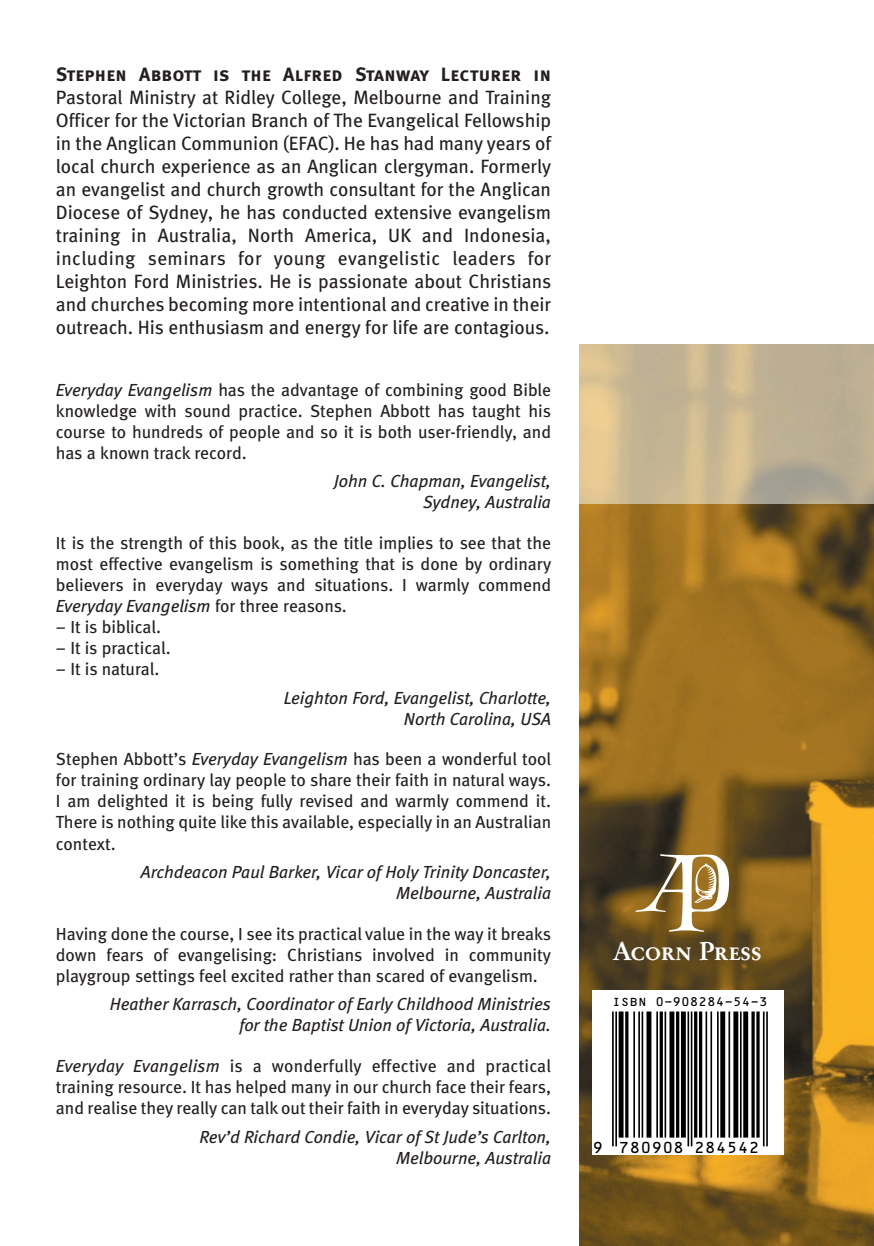
<style>
.page{position:relative;width:874px;height:1246px;background:#fff}
.page>*{position:absolute;margin:0;border:0;box-sizing:border-box;transform-origin:0 0}
.t1{font:500 26.78px "Garamond No 2 SCT";color:#fff}
.t2{font:19.25px/22.9px "Meta";color:#231f20;text-align:justify}
.t3{font:19.25px "Meta Bold LF Caps";letter-spacing:.02em;color:#231f20}
.t4{font:17.5px/21px "Meta";color:#231f20;text-align:justify}
.t5{font:italic 17.5px/21px "Meta Book LF";color:#231f20;text-align:right}
.t6{font:15.22px "OCRB";color:#000}
.t7{font:12.08px "OCRB";color:#000}
.s1{font-family:"Meta Book LF";font-style:italic}
.s2{font-family:"Meta";font-style:normal}
</style>
<div class="page">
<img style="left:579px;top:503px;width:294px;height:742px">
<svg style="left:579px;top:344px;width:294px;height:159px;background:#c5b492"></svg>
<svg style="left:591px;top:990px;width:192px;height:164px"></svg>
<hr style="left:611px;top:1011px;width:2px;height:135px;background:#000">
<hr style="left:615px;top:1011px;width:1px;height:135px;background:#000">
<div style="left:618px;top:1011px;width:5px;height:126px;background:#000"></div>
<hr style="left:625px;top:1011px;width:3px;height:126px;background:#000">
<hr style="left:633px;top:1011px;width:1px;height:126px;background:#000">
<hr style="left:638px;top:1011px;width:1px;height:126px;background:#000">
<hr style="left:641px;top:1011px;width:2px;height:126px;background:#000">
<div style="left:646px;top:1011px;width:5px;height:126px;background:#000"></div>
<hr style="left:656px;top:1011px;width:1px;height:126px;background:#000">
<hr style="left:659px;top:1011px;width:3px;height:126px;background:#000">
<hr style="left:664px;top:1011px;width:1px;height:126px;background:#000">
<div style="left:669px;top:1011px;width:5px;height:126px;background:#000"></div>
<svg style="left:675px;top:1011px;width:4px;height:126px"></svg>
<div style="left:680px;top:1011px;width:5px;height:126px;background:#000"></div>
<hr style="left:687px;top:1011px;width:1px;height:135px;background:#000">
<hr style="left:690px;top:1011px;width:2px;height:135px;background:#000">
<svg style="left:693px;top:1011px;width:4px;height:126px"></svg>
<svg style="left:698px;top:1011px;width:4px;height:126px"></svg>
<hr style="left:705px;top:1011px;width:1px;height:126px;background:#000">
<hr style="left:710px;top:1011px;width:1px;height:126px;background:#000">
<hr style="left:716px;top:1011px;width:2px;height:126px;background:#000">
<svg style="left:720px;top:1011px;width:4px;height:126px"></svg>
<hr style="left:728px;top:1011px;width:1px;height:126px;background:#000">
<div style="left:733px;top:1011px;width:5px;height:126px;background:#000"></div>
<hr style="left:739px;top:1011px;width:2px;height:126px;background:#000">
<svg style="left:742px;top:1011px;width:5px;height:126px"></svg>
<hr style="left:751px;top:1011px;width:3px;height:126px;background:#000">
<hr style="left:756px;top:1011px;width:3px;height:126px;background:#000">
<hr style="left:762px;top:1011px;width:2px;height:135px;background:#000">
<hr style="left:765px;top:1011px;width:2px;height:135px;background:#000">
<img style="left:633px;top:853px;width:97px;height:79px">
<p class="t3" style="left:56px;top:63px;width:496px">Stephen Abbott is the Alfred Stanway Lecturer in</p>
<p class="t2" style="left:56px;top:87px;width:496px">Pastoral Ministry at Ridley College, Melbourne and Training Officer for the Victorian Branch of The Evangelical Fellowship in the Anglican Communion (EFAC). He has had many years of local church experience as an Anglican clergyman. Formerly an evangelist and church growth consultant for the Anglican Diocese of Sydney, he has conducted extensive evangelism training in Australia, North America, UK and Indonesia, including seminars for young evangelistic leaders for Leighton Ford Ministries. He is passionate about Christians and churches becoming more intentional and creative in their outreach. His enthusiasm and energy for life are contagious.</p>
<p class="t4" style="left:56px;top:380px;width:496px"><span class="s1">Everyday Evangelism</span> has the advantage of combining good Bible knowledge with sound practice. Stephen Abbott has taught his course to hundreds of people and so it is both user-friendly‚ and has a known track record.</p>
<p class="t5" style="left:334px;top:472px;width:218px">John C. Chapman, Evangelist,<br>Sydney, Australia</p>
<p class="t4" style="left:56px;top:533px;width:496px">It is the strength of this book, as the title implies to see that the most effective evangelism is something that is done by ordinary believers in everyday ways and situations. I warmly commend</p>
<p class="t5" style="left:56px;top:597px;width:292px">Everyday Evangelism <span class="s2">for three reasons.</span></p>
<p class="t4" style="left:56px;top:617px;width:107px">– It is biblical.</p>
<p class="t4" style="left:56px;top:638px;width:116px">– It is practical.</p>
<p class="t4" style="left:56px;top:659px;width:105px">– It is natural.</p>
<p class="t5" style="left:284px;top:688px;width:269px">Leighton Ford, Evangelist, Charlotte,<br>North Carolina, USA</p>
<p class="t4" style="left:56px;top:750px;width:496px">Stephen Abbott’s <span class="s1">Everyday Evangelism</span> has been a wonderful tool for training ordinary lay people to share their faith in natural ways.<br>I am delighted it is being fully revised and warmly commend it.<br>There is nothing quite like this available, especially in an Australian context.</p>
<p class="t5" style="left:141px;top:862px;width:411px">Archdeacon Paul Barker, Vicar of Holy Trinity Doncaster,<br>Melbourne, Australia</p>
<p class="t4" style="left:56px;top:924px;width:496px">Having done the course, I see its practical value in the way it breaks down fears of evangelising: Christians involved in community playgroup settings feel excited rather than scared of evangelism.</p>
<p class="t5" style="left:110px;top:995px;width:442px">Heather Karrasch, Coordinator of Early Childhood Ministries for the Baptist Union of Victoria, Australia.</p>
<p class="t4" style="left:56px;top:1056px;width:496px"><span class="s1">Everyday Evangelism</span> is a wonderfully effective and practical training resource. It has helped many in our church face their fears, and realise they really can talk out their faith in everyday situations.</p>
<p class="t5" style="left:199px;top:1127px;width:353px">Rev’d Richard Condie, Vicar of St Jude’s Carlton,<br>Melbourne, Australia</p>
<h1 class="t1" style="left:613px;top:935px;width:150px">Acorn Press</h1>
<p class="t7" style="left:611px;top:997px;width:157px">ISBN 0-908284-54-3</p>
<p class="t6" style="left:592px;top:1142px;width:169px">9 780908 284542</p>
</div>
